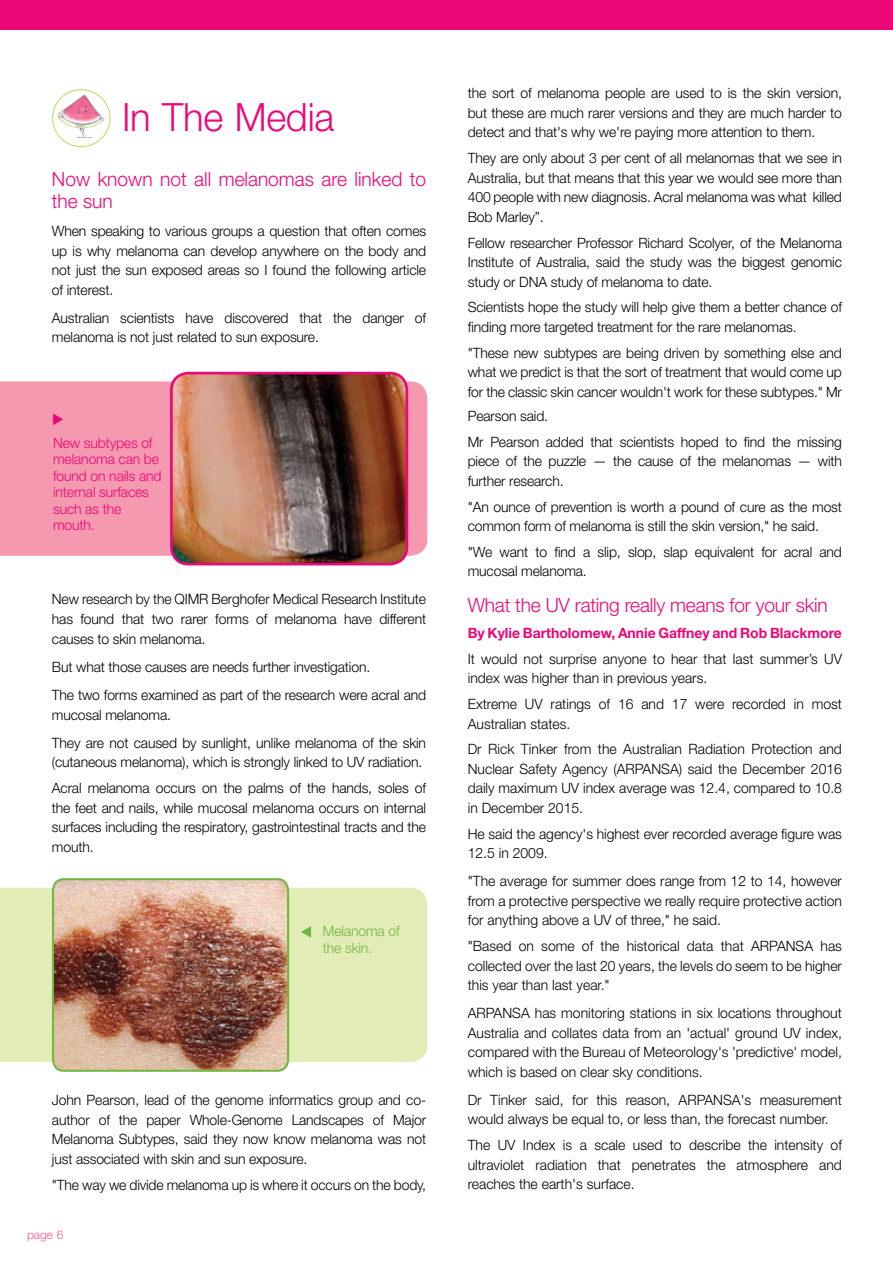
<style>
.page{position:relative;width:893px;height:1263px;background:#fff}
.page>*{position:absolute;margin:0;border:0;box-sizing:border-box;transform-origin:0 0}
.t1{font:300 39px "Helvetica Neue LT Std";letter-spacing:-.005em;color:#ed0677}
.t2{font:300 19.5px/22.5px "Helvetica Neue LT Std";letter-spacing:-.005em;color:#ed0677}
.t3{font:300 14.25px/19.5px "Helvetica Neue LT Std";letter-spacing:-.01em;color:#000;text-align:justify}
.t4{font:300 14.25px/16.5px "Helvetica Neue LT Std";letter-spacing:-.01em;color:#ed0677}
.t5{font:700 14.25px "Helvetica Neue LT Std";color:#ed0677}
.t6{font:300 14.25px/16.5px "Helvetica Neue LT Std";letter-spacing:-.01em;color:#74b743}
.t7{font:300 12px "Helvetica Neue LT Std";color:#f05b8d}
</style>
<div class="page">
<div style="left:0;top:0;width:893px;height:30px;background:#ed0677"></div>
<svg style="left:53px;top:90px;width:57px;height:57px"></svg>
<img style="left:58px;top:94px;width:47px;height:44px">
<div style="left:52px;top:89px;width:59px;height:58px;border:1px solid #c7dd70;border-radius:50%"></div>
<div style="left:0;top:381px;width:427px;height:175px;background:#f599b1"></div>
<div style="left:0;top:888px;width:427px;height:174px;background:#e1ecb6"></div>
<img style="left:171px;top:373px;width:236px;height:191px">
<div style="left:170px;top:372px;width:238px;height:193px;border:3px solid #ed0677;border-radius:17px"></div>
<svg style="left:53px;top:414px;width:10px;height:11px"></svg>
<svg style="left:301px;top:926px;width:10px;height:12px"></svg>
<img style="left:51px;top:878px;width:239px;height:194px">
<h1 class="t1" style="left:122px;top:93px;width:214px">In The Media</h1>
<h2 class="t2" style="left:52px;top:167px;width:376px">Now known not all melanomas are linked to the sun</h2>
<p class="t3" style="left:52px;top:221px;width:376px">When speaking to various groups a question that often comes up is why melanoma can develop anywhere on the body and not just the sun exposed areas so I found the following article of interest.</p>
<p class="t3" style="left:52px;top:308px;width:376px">Australian scientists have discovered that the danger of melanoma is not just related to sun exposure.</p>
<p class="t4" style="left:53px;top:434px;width:110px">New subtypes of melanoma can be found on nails and internal surfaces such as the mouth.</p>
<p class="t3" style="left:52px;top:589px;width:376px">New research by the QIMR Berghofer Medical Research Institute has found that two rarer forms of melanoma have different causes to skin melanoma.</p>
<p class="t3" style="left:52px;top:653px;width:376px;line-height:28px">But what those causes are needs further investigation.<br>The two forms examined as part of the research were acral and</p>
<p class="t3" style="left:52px;top:700px;width:376px;line-height:28px">mucosal melanoma.<br>They are not caused by sunlight, unlike melanoma of the skin</p>
<p class="t3" style="left:52px;top:749px;width:376px;line-height:26px">(cutaneous melanoma), which is strongly linked to UV radiation.<br>Acral melanoma occurs on the palms of the hands, soles of</p>
<p class="t3" style="left:52px;top:797px;width:376px">the feet and nails, while mucosal melanoma occurs on internal surfaces including the respiratory, gastrointestinal tracts and the mouth.</p>
<p class="t6" style="left:323px;top:923px;width:78px">Melanoma of the skin.</p>
<p class="t3" style="left:52px;top:1090px;width:376px">John Pearson, lead of the genome informatics group and co&shy;author of the paper Whole-Genome Landscapes of Major Melanoma Subtypes, said they now know melanoma was not just associated with skin and sun exposure.</p>
<p class="t3" style="left:52px;top:1174px;width:376px">"The way we divide melanoma up is where it occurs on the body,</p>
<p class="t7" style="left:27px;top:1227px;width:38px">page 6</p>
<p class="t3" style="left:468px;top:83px;width:376px">the sort of melanoma people are used to is the skin version, but these are much rarer versions and they are much harder to detect and that's why we're paying more attention to them.</p>
<p class="t3" style="left:468px;top:148px;width:376px">They are only about 3 per cent of all melanomas that we see in Australia, but that means that this year we would see more than 400 people with new diagnosis. Acral melanoma was what killed Bob Marley”.</p>
<p class="t3" style="left:468px;top:232px;width:376px">Fellow researcher Professor Richard Scolyer, of the Melanoma Institute of Australia, said the study was the biggest genomic study or DNA study of melanoma to date.</p>
<p class="t3" style="left:468px;top:297px;width:376px">Scientists hope the study will help give them a better chance of finding more targeted treatment for the rare melanomas.</p>
<p class="t3" style="left:468px;top:343px;width:376px">"These new subtypes are being driven by something else and what we predict is that the sort of treatment that would come up for the classic skin cancer wouldn't work for these subtypes." Mr</p>
<p class="t3" style="left:468px;top:402px;width:376px;line-height:26px">Pearson said.<br>Mr Pearson added that scientists hoped to find the missing</p>
<p class="t3" style="left:468px;top:451px;width:376px">piece of the puzzle — the cause of the melanomas — with further research.</p>
<p class="t3" style="left:468px;top:496px;width:376px">"An ounce of prevention is worth a pound of cure as the most common form of melanoma is still the skin version," he said.</p>
<p class="t3" style="left:468px;top:542px;width:376px">"We want to find a slip, slop, slap equivalent for acral and mucosal melanoma.</p>
<h2 class="t2" style="left:468px;top:593px;width:362px">What the UV rating really means for your skin</h2>
<p class="t5" style="left:468px;top:624px;width:376px">By Kylie Bartholomew, Annie Gaffney and Rob Blackmore</p>
<p class="t3" style="left:468px;top:648px;width:376px">It would not surprise anyone to hear that last summer’s UV index was higher than in previous years.</p>
<p class="t3" style="left:468px;top:694px;width:376px">Extreme UV ratings of 16 and 17 were recorded in most<br>Australian states.</p>
<p class="t3" style="left:468px;top:739px;width:376px">Dr Rick Tinker from the Australian Radiation Protection and Nuclear Safety Agency (ARPANSA) said the December 2016 daily maximum UV index average was 12.4, compared to 10.8 in December 2015.</p>
<p class="t3" style="left:468px;top:824px;width:376px">He said the agency's highest ever recorded average figure was<br>12.5 in 2009.</p>
<p class="t3" style="left:468px;top:871px;width:376px">"The average for summer does range from 12 to 14, however from a protective perspective we really require protective action for anything above a UV of three," he said.</p>
<p class="t3" style="left:468px;top:936px;width:376px">"Based on some of the historical data that ARPANSA has collected over the last 20 years, the levels do seem to be higher this year than last year."</p>
<p class="t3" style="left:468px;top:1003px;width:376px">ARPANSA has monitoring stations in six locations throughout Australia and collates data from an 'actual' ground UV index, compared with the Bureau of Meteorology's 'predictive' model, which is based on clear sky conditions.</p>
<p class="t3" style="left:468px;top:1089px;width:376px">Dr Tinker said, for this reason, ARPANSA's measurement would always be equal to, or less than, the forecast number.</p>
<p class="t3" style="left:468px;top:1135px;width:376px">The UV Index is a scale used to describe the intensity of ultraviolet radiation that penetrates the atmosphere and reaches the earth's surface.</p>
</div>
